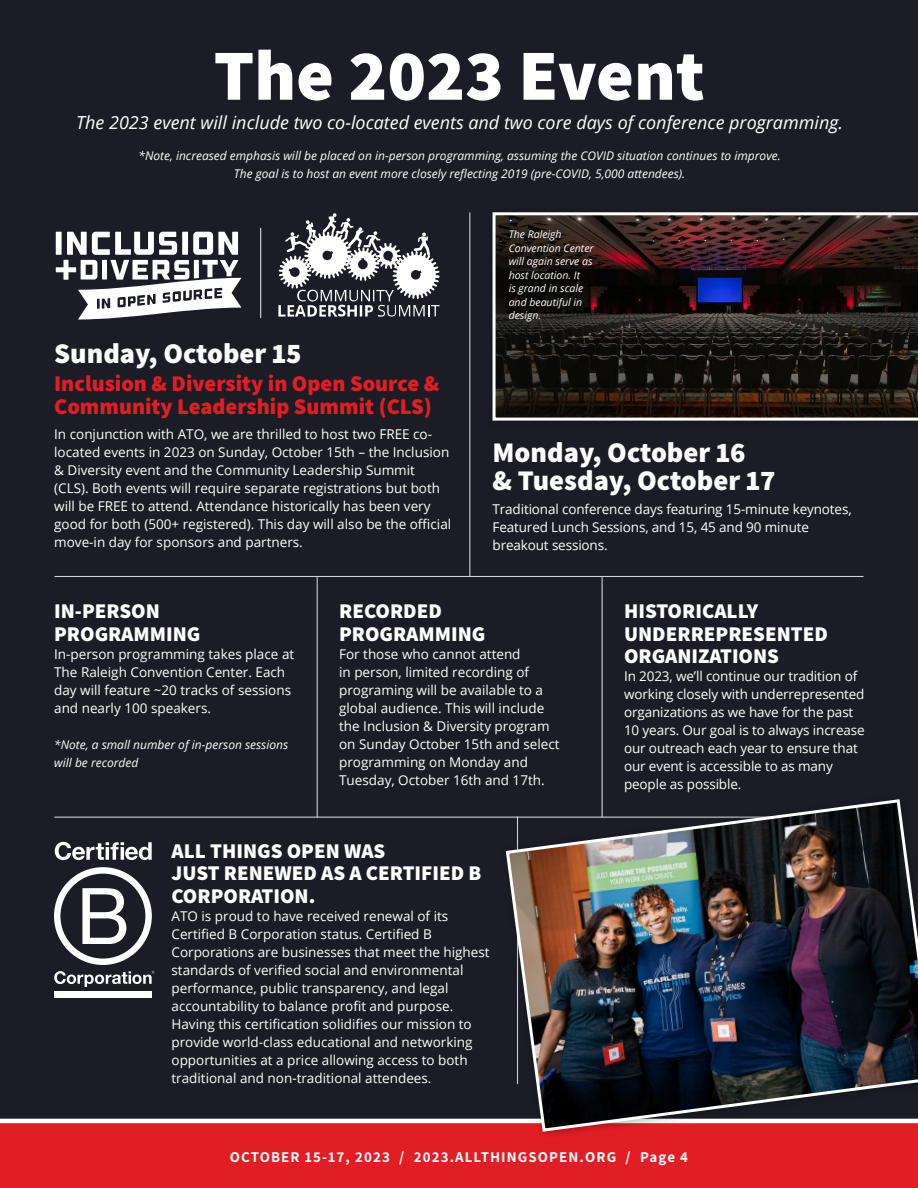
<style>
.page{position:relative;width:918px;height:1188px;background:#fff}
.page>*{position:absolute;margin:0;border:0;box-sizing:border-box;transform-origin:0 0}
.t1{font:800 72px "Assistant";color:#fff}
.t2{font:800 28.5px/28.5px "Assistant";color:#fff}
.t3{font:800 22.5px/22.5px "Assistant";color:#e21e25}
.t4{font:800 21px/22.5px "Assistant";color:#fff}
.t5{font:italic 18px "Open Sans";color:#fff}
.t6{font:700 15px "Assistant";letter-spacing:.075em;color:#fff}
.t7{font:13.5px/18px "Open Sans";color:#fff}
.t8{font:italic 12px/18px "Open Sans";color:#fff;text-align:center}
.t9{font:italic 10.5px/13.5px "Open Sans";color:#fff}
</style>
<div class="page">
<div style="left:0;top:1123px;width:918px;height:65px;background:#e21e25"></div>
<div style="left:0;top:0;width:918px;height:1121px;background:#1c1c26"></div>
<hr style="left:0;top:1119px;width:918px;height:4px;background:#fff">
<hr style="left:260px;top:228px;width:1px;height:90px;background:#efefef">
<svg style="left:278px;top:213px;width:162px;height:104px"></svg>
<div style="left:56px;top:232px;width:6px;height:23px;background:#fff"></div>
<div style="left:63px;top:260px;width:6px;height:20px;background:#fff"></div>
<div style="left:56px;top:267px;width:20px;height:5px;background:#fff"></div>
<svg style="left:67px;top:232px;width:174px;height:87px"></svg>
<svg style="left:493px;top:212px;width:425px;height:209px;background:#2d2221"></svg>
<div style="left:496px;top:218px;width:112px;height:119px;background:#131516;opacity:.75"></div>
<hr style="left:469px;top:213px;width:1px;height:363px;background:#d1d3d4">
<hr style="left:602px;top:578px;width:1px;height:239px;background:#d1d3d4">
<hr style="left:317px;top:578px;width:1px;height:239px;background:#d1d3d4">
<hr style="left:55px;top:576px;width:808px;height:1px;background:#d1d3d4">
<hr style="left:55px;top:817px;width:808px;height:1px;background:#d1d3d4">
<svg style="left:55px;top:842px;width:97px;height:18px"></svg>
<svg style="left:54px;top:867px;width:98px;height:98px"></svg>
<div style="left:54px;top:991px;width:98px;height:7px;background:#fff"></div>
<svg style="left:54px;top:971px;width:100px;height:16px"></svg>
<div style="left:499px;top:793px;width:419px;height:348px;background:#000;opacity:.3"></div>
<img style="left:504px;top:798px;width:414px;height:335px">
<h1 class="t1" style="left:214px;top:26px;width:493px">The 2023 Event</h1>
<h3 class="t5" style="left:76px;top:110px;width:768px">The 2023 event will include two co-located events and two core days of conference programming.</h3>
<p class="t8" style="left:138px;top:147px;width:644px">*Note, increased emphasis will be placed on in-person programming, assuming the COVID situation continues to improve.<br>The goal is to host an event more closely reflecting 2019 (pre-COVID, 5,000 attendees).</p>
<h2 class="t2" style="left:54px;top:338px;width:249px">Sunday, October 15</h2>
<h3 class="t3" style="left:54px;top:372px;width:387px">Inclusion &amp; Diversity in Open Source &amp;<br>Community Leadership Summit (CLS)</h3>
<p class="t7" style="left:54px;top:425px;width:399px">In conjunction with ATO, we are thrilled to host two FREE co&shy;located events in 2023 on Sunday, October 15th – the Inclusion &amp; Diversity event and the Community Leadership Summit (CLS). Both events will require separate registrations but both will be FREE to attend. Attendance historically has been very good for both (500+ registered). This day will also be the official move-in day for sponsors and partners.</p>
<p class="t9" style="left:509px;top:227px;width:87px">The Raleigh<br>Convention Center will again serve as host location. It<br>is grand in scale and beautiful in design.</p>
<h2 class="t2" style="left:493px;top:437px;width:284px">Monday, October 16<br>&amp; Tuesday, October 17</h2>
<p class="t7" style="left:493px;top:500px;width:361px">Traditional conference days featuring 15-minute keynotes,<br>Featured Lunch Sessions, and 15, 45 and 90 minute breakout sessions.</p>
<h3 class="t4" style="left:54px;top:599px;width:148px">IN-PERSON<br>PROGRAMMING</h3>
<p class="t7" style="left:54px;top:645px;width:242px">In-person programming takes place at The Raleigh Convention Center. Each day will feature ~20 tracks of sessions and nearly 100 speakers.</p>
<p class="t8" style="left:54px;top:735px;width:236px;text-align:left">*Note, a small number of in-person sessions will be recorded</p>
<h3 class="t4" style="left:339px;top:599px;width:148px">RECORDED<br>PROGRAMMING</h3>
<p class="t7" style="left:339px;top:645px;width:222px">For those who cannot attend<br>in person, limited recording of programing will be available to a global audience. This will include the Inclusion &amp; Diversity program on Sunday October 15th and select programming on Monday and<br>Tuesday, October 16th and 17th.</p>
<h3 class="t4" style="left:172px;top:839px;width:311px">ALL THINGS OPEN WAS<br>JUST RENEWED AS A CERTIFIED B<br>CORPORATION.</h3>
<p class="t7" style="left:172px;top:906px;width:320px">ATO is proud to have received renewal of its Certified B Corporation status. Certified B Corporations are businesses that meet the highest standards of verified social and environmental performance, public transparency, and legal accountability to balance profit and purpose.<br>Having this certification solidifies our mission to provide world-class educational and networking opportunities at a price allowing access to both traditional and non-traditional attendees.</p>
<h3 class="t4" style="left:624px;top:599px;width:205px">HISTORICALLY<br>UNDERREPRESENTED<br>ORGANIZATIONS</h3>
<p class="t7" style="left:624px;top:667px;width:242px">In 2023, we’ll continue our tradition of working closely with underrepresented organizations as we have for the past 10 years. Our goal is to always increase our outreach each year to ensure that our event is accessible to as many people as possible.</p>
<p class="t6" style="left:230px;top:1147px;width:460px">OCTOBER 15-17, 2023 / 2023.ALLTHINGSOPEN.ORG / Page 4</p>
</div>
